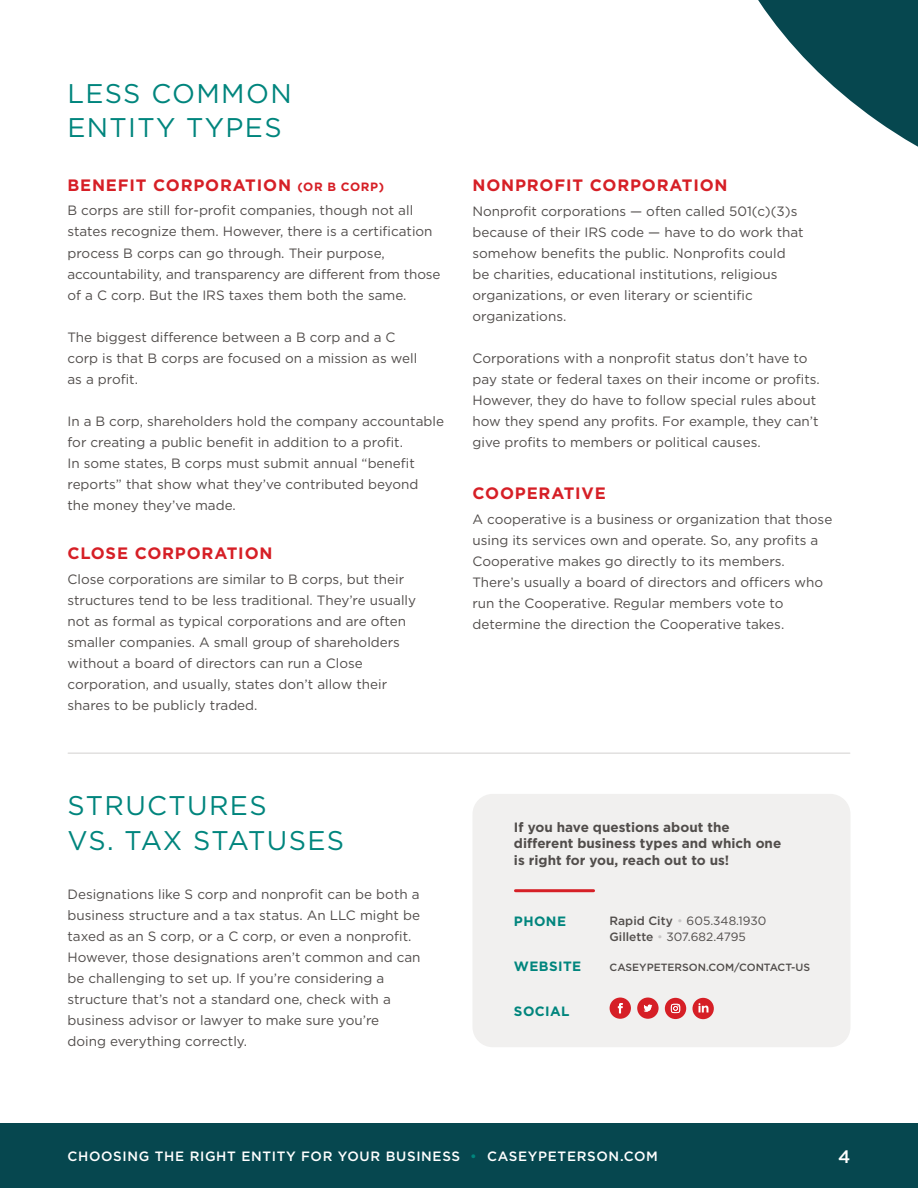
<style>
.page{position:relative;width:918px;height:1188px;background:#fff}
.page>*{position:absolute;margin:0;border:0;box-sizing:border-box;transform-origin:0 0}
.t1{font:27px/34.5px "Gotham";letter-spacing:.05em;color:#00857d}
.t2{font:500 18px "Gotham";color:#fff}
.t3{font:700 16.5px "Gotham";letter-spacing:.05em;color:#d61f26}
.t4{font:13.5px/21px "Gotham";color:#514d4b}
.t5{font:700 13.5px/16.5px "Gotham";color:#514d4b}
.t6{font:500 13.5px "Gotham";letter-spacing:.05em;color:#fff}
.t7{font:700 13.5px "Gotham";letter-spacing:.03em;color:#00857d}
.t8{font:12px/16.4px "Gotham";color:#514d4b}
.t9{font:500 10.5px "Gotham";color:#514d4b}
.s1{font-size:12px}
.s2{font-weight:500}
.s3{color:#c9c7c7}
.s4{color:#00857d}
</style>
<div class="page">
<div style="left:0;top:1123px;width:918px;height:65px;background:#06474f"></div>
<hr style="left:68px;top:752px;width:782px;height:2px;background:#e1e0df">
<div style="left:472px;top:794px;width:378px;height:253px;background:#f1f0ef;border-radius:20px"></div>
<svg style="left:758px;top:0;width:160px;height:147px"></svg>
<div style="left:637px;top:998px;width:22px;height:21px;background:#d61f26;border-radius:50%"></div>
<svg style="left:644px;top:1005px;width:8px;height:7px"></svg>
<div style="left:665px;top:998px;width:21px;height:21px;background:#d61f26;border-radius:50%"></div>
<svg style="left:671px;top:1004px;width:9px;height:9px"></svg>
<div style="left:610px;top:998px;width:21px;height:21px;background:#d61f26;border-radius:50%"></div>
<svg style="left:618px;top:1003px;width:5px;height:10px"></svg>
<svg style="left:692px;top:998px;width:22px;height:21px"></svg>
<hr style="left:515px;top:889px;width:79px;height:3px;background:#d61f26">
<h1 class="t1" style="left:68px;top:75px;width:226px">LESS COMMON<br>ENTITY TYPES</h1>
<p class="t3" style="left:68px;top:174px;width:318px">BENEFIT CORPORATION <span class="s1">(OR B CORP)</span></p>
<p class="t4" style="left:68px;top:200px;width:375px">B corps are still for-profit companies, though not all states recognize them. However, there is a certification process B corps can go through. Their purpose, accountability, and transparency are different from those of a C corp. But the IRS taxes them both the same.</p>
<p class="t4" style="left:68px;top:326px;width:351px">The biggest difference between a B corp and a C corp is that B corps are focused on a mission as well as a profit.</p>
<p class="t4" style="left:68px;top:410px;width:378px">In a B corp, shareholders hold the company accountable for creating a public benefit in addition to a profit.<br>In some states, B corps must submit annual “benefit reports” that show what they’ve contributed beyond<br>the money they’ve made.</p>
<p class="t3" style="left:68px;top:542px;width:207px">CLOSE CORPORATION</p>
<p class="t4" style="left:68px;top:568px;width:350px">Close corporations are similar to B corps, but their structures tend to be less traditional. They’re usually not as formal as typical corporations and are often smaller companies. A small group of shareholders without a board of directors can run a Close corporation, and usually, states don’t allow their shares to be publicly traded.</p>
<p class="t3" style="left:472px;top:174px;width:257px">NONPROFIT CORPORATION</p>
<p class="t4" style="left:472px;top:200px;width:333px">Nonprofit corporations — often called 501(c)(3)s because of their IRS code — have to do work that somehow benefits the public. Nonprofits could be charities, educational institutions, religious organizations, or even literary or scientific organizations.</p>
<p class="t4" style="left:472px;top:347px;width:349px">Corporations with a nonprofit status don’t have to pay state or federal taxes on their income or profits.<br>However, they do have to follow special rules about how they spend any profits. For example, they can’t give profits to members or political causes.</p>
<p class="t3" style="left:472px;top:482px;width:135px">COOPERATIVE</p>
<p class="t4" style="left:472px;top:508px;width:361px">A cooperative is a business or organization that those using its services own and operate. So, any profits a Cooperative makes go directly to its members.<br>There’s usually a board of directors and officers who run the Cooperative. Regular members vote to determine the direction the Cooperative takes.</p>
<h1 class="t1" style="left:68px;top:788px;width:278px">STRUCTURES<br>VS. TAX STATUSES</h1>
<p class="t4" style="left:68px;top:884px;width:355px">Designations like S corp and nonprofit can be both a business structure and a tax status. An LLC might be taxed as an S corp, or a C corp, or even a nonprofit.<br>However, those designations aren’t common and can be challenging to set up. If you’re considering a structure that’s not a standard one, check with a business advisor or lawyer to make sure you’re doing everything correctly.</p>
<p class="t5" style="left:514px;top:818px;width:269px">If you have questions about the different business types and which one is right for you, reach out to us!</p>
<p class="t7" style="left:514px;top:912px;width:54px">PHONE</p>
<p class="t7" style="left:514px;top:957px;width:69px">WEBSITE</p>
<p class="t7" style="left:514px;top:1002px;width:57px">SOCIAL</p>
<p class="t8" style="left:610px;top:912px;width:158px"><span class="s2">Rapid City</span> <span class="s3">•</span> 605.348.1930<br><span class="s2">Gillette</span> <span class="s3">•</span> 307.682.4795</p>
<p class="t9" style="left:610px;top:960px;width:202px">CASEYPETERSON.COM/CONTACT-US</p>
<p class="t6" style="left:68px;top:1147px;width:592px">CHOOSING THE RIGHT ENTITY FOR YOUR BUSINESS <span class="s4">•</span> CASEYPETERSON.COM</p>
<h2 class="t2" style="left:838px;top:1144px;width:14px">4</h2>
</div>
